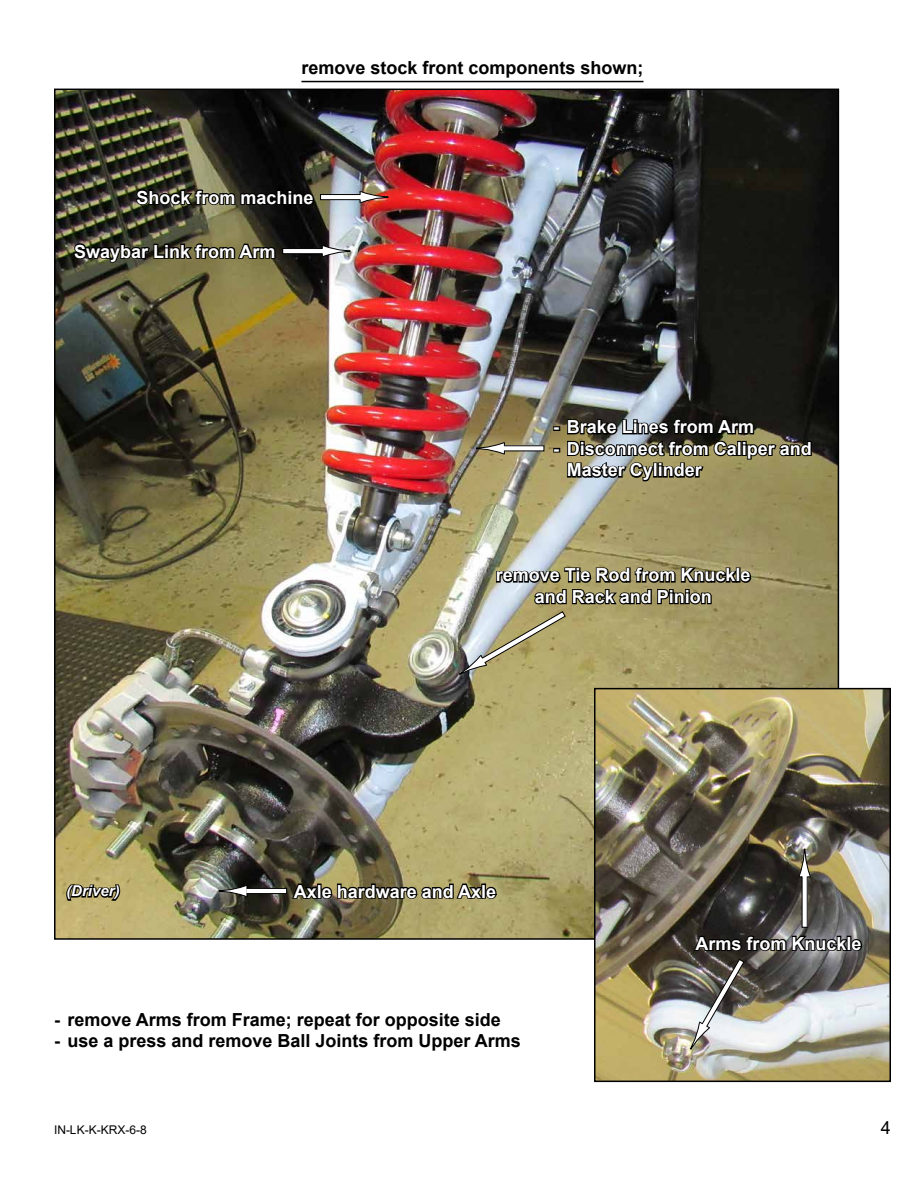
<style>
.page{position:relative;width:918px;height:1188px;background:#fff}
.page>*{position:absolute;margin:0;border:0;box-sizing:border-box;transform-origin:0 0}
.t1{font:700 18px/21.6px "Arial";color:#fff}
.t2{font:700 18px "Arial";color:#000}
.t3{font:18px "Arial";color:#000}
.t4{font:italic 700 15px "Arial";color:#fff}
.t5{font:12px "Arial";color:#000}
</style>
<div class="page">
<img style="left:57px;top:92px;width:779px;height:845px">
<div style="left:321px;top:195px;width:39px;height:5px;background:#fff"></div>
<div style="left:320px;top:194px;width:41px;height:6px;border:1px solid #000"></div>
<svg style="left:359px;top:190px;width:30px;height:14px"></svg>
<div style="left:283px;top:249px;width:40px;height:5px;background:#fff"></div>
<div style="left:282px;top:248px;width:41px;height:6px;border:1px solid #000"></div>
<svg style="left:322px;top:244px;width:29px;height:14px"></svg>
<div style="left:247px;top:888px;width:40px;height:6px;background:#fff"></div>
<div style="left:246px;top:888px;width:41px;height:6px;border:1px solid #000"></div>
<svg style="left:219px;top:884px;width:29px;height:14px"></svg>
<div style="left:504px;top:446px;width:40px;height:5px;background:#fff"></div>
<svg style="left:476px;top:442px;width:29px;height:13px"></svg>
<img style="left:597px;top:691px;width:291px;height:388px">
<div style="left:594px;top:688px;width:297px;height:394px;border:2px solid #000"></div>
<div style="left:802px;top:877px;width:5px;height:50px;background:#fff"></div>
<svg style="left:798px;top:849px;width:13px;height:29px"></svg>
<img style="left:690px;top:933px;width:174px;height:117px">
<svg style="left:65px;top:883px;width:57px;height:19px"></svg>
<hr style="left:301px;top:81px;width:343px;height:1px;background:#000">
<svg style="left:135px;top:185px;width:181px;height:22px;background:#24231a"></svg>
<svg style="left:72px;top:239px;width:205px;height:25px;background:#3b3925"></svg>
<svg style="left:290px;top:879px;width:208px;height:24px;background:#575135"></svg>
<svg style="left:553px;top:426px;width:7px;height:5px"></svg>
<svg style="left:553px;top:448px;width:7px;height:5px"></svg>
<svg style="left:566px;top:414px;width:247px;height:69px;background:#504d3b"></svg>
<svg style="left:459px;top:566px;width:294px;height:108px;background:#97906a"></svg>
<p class="t2" style="left:301px;top:55px;width:344px">remove stock front components shown;</p>
<p class="t1" style="left:136px;top:187px;width:179px">Shock from machine</p>
<p class="t1" style="left:74px;top:241px;width:203px">Swaybar Link from Arm</p>
<p class="t1" style="left:553px;top:416px;width:202px">- Brake Lines from Arm</p>
<p class="t1" style="left:567px;top:438px;width:247px;text-indent:-14px">- Disconnect from Caliper and<br>Master Cylinder</p>
<p class="t1" style="left:496px;top:565px;width:256px;text-align:center">remove Tie Rod from Knuckle and Rack and Pinion</p>
<p class="t4" style="left:66px;top:881px;width:55px">(Driver)</p>
<p class="t1" style="left:294px;top:881px;width:204px">Axle hardware and Axle</p>
<p class="t1" style="left:696px;top:933px;width:168px">Arms from Knuckle</p>
<p class="t2" style="left:54px;top:1007px;width:448px">- remove Arms from Frame; repeat for opposite side</p>
<p class="t2" style="left:54px;top:1028px;width:468px">- use a press and remove Ball Joints from Upper Arms</p>
<p class="t5" style="left:54px;top:1122px;width:94px">IN-LK-K-KRX-6-8</p>
<p class="t3" style="left:881px;top:1115px;width:12px">4</p>
</div>
